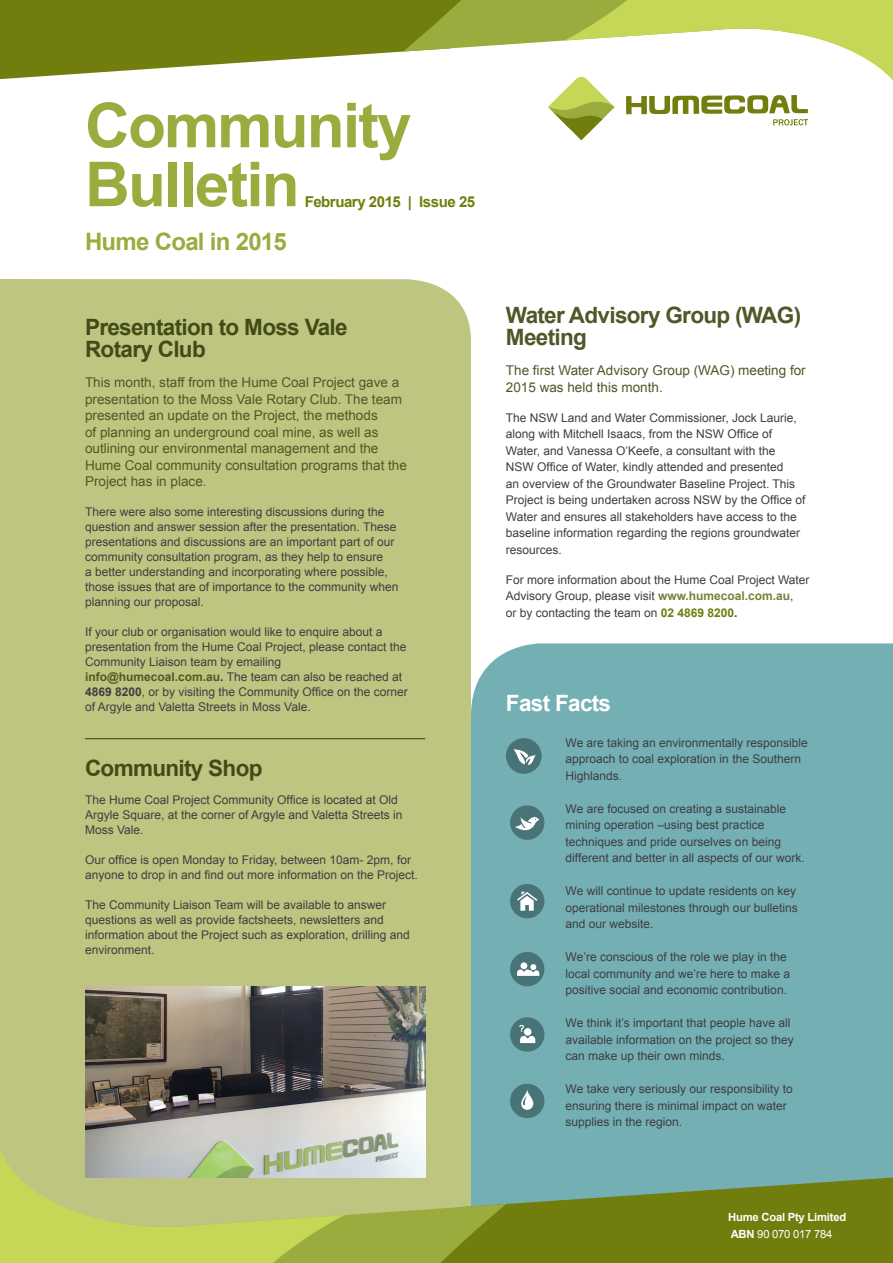
<style>
.page{position:relative;width:893px;height:1263px;background:#fff}
.page>*{position:absolute;margin:0;border:0;box-sizing:border-box;transform-origin:0 0}
.t1{font:700 62.1px "Arial";letter-spacing:-.03em;color:#9bac3f}
.t2{font:700 24px "Arial";letter-spacing:-.03em;color:#9bac3f}
.t3{font:700 22.5px "Arial";letter-spacing:-.03em;color:#424b18}
.t4{font:700 22.5px/22.5px "Arial";letter-spacing:-.03em;color:#4f5827}
.t5{font:700 22.5px "Arial";letter-spacing:-.03em;color:#fff}
.t6{font:700 15px "Arial";letter-spacing:-.03em;color:#717d0c}
.t7{font:13.5px/16.5px "Arial";color:#4f5827}
.t8{font:12px/16.5px "Arial";color:#3e3e3f}
.t9{font:700 11.25px "Arial";letter-spacing:-.02em;color:#fff}
.t10{font:11.25px "Arial";letter-spacing:-.02em;color:#fff}
.s1{font-weight:700;color:#4f5827}
.s2{font-weight:700}
.s3{font-weight:700;color:#778138}
.s4{font-weight:700;color:#717d0c}
.s5{font-weight:700;color:#424b18}
</style>
<div class="page">
<div style="left:0;top:279px;width:471px;height:868px;background:#bec581"></div>
<div style="left:471px;top:643px;width:422px;height:504px;background:#74afb4"></div>
<svg style="left:0;top:0;width:278px;height:80px;fill:#717d0c"></svg>
<svg style="left:278px;top:0;width:151px;height:61px;fill:#717d0c"></svg>
<svg style="left:632px;top:1147px;width:261px;height:116px;fill:#717d0c"></svg>
<svg style="left:480px;top:1147px;width:152px;height:116px;fill:#717d0c"></svg>
<svg style="left:0;top:1147px;width:480px;height:116px"></svg>
<svg style="left:429px;top:0;width:464px;height:140px"></svg>
<hr style="left:85px;top:738px;width:340px;height:1px;background:#424b18">
<img style="left:85px;top:986px;width:340px;height:192px">
<div style="left:510px;top:805px;width:34px;height:35px;background:#497477;border-radius:50%"></div>
<svg style="left:509px;top:812px;width:33px;height:22px"></svg>
<div style="left:506px;top:738px;width:36px;height:36px;background:#497477;border-radius:50%"></div>
<svg style="left:512px;top:749px;width:26px;height:32px"></svg>
<div style="left:510px;top:884px;width:34px;height:34px;background:#497477;border-radius:50%"></div>
<svg style="left:517px;top:892px;width:20px;height:19px"></svg>
<div style="left:510px;top:952px;width:34px;height:34px;background:#497477;border-radius:50%"></div>
<svg style="left:517px;top:962px;width:22px;height:14px"></svg>
<div style="left:510px;top:1017px;width:34px;height:35px;background:#497477;border-radius:50%"></div>
<svg style="left:519px;top:1025px;width:16px;height:18px"></svg>
<div style="left:510px;top:1084px;width:34px;height:34px;background:#497477;border-radius:50%"></div>
<svg style="left:521px;top:1089px;width:13px;height:21px"></svg>
<p class="t1" style="left:85px;top:84px;width:328px">Community</p>
<p class="t1" style="left:85px;top:143px;width:216px">Bulletin</p>
<p class="t6" style="left:305px;top:191px;width:172px">February 2015 | Issue 25</p>
<p class="t2" style="left:85px;top:226px;width:203px">Hume Coal in 2015</p>
<p class="t3" style="left:85px;top:312px;width:264px">Presentation to Moss Vale</p>
<p class="t3" style="left:85px;top:334px;width:122px">Rotary Club</p>
<p class="t7" style="left:85px;top:374px;width:323px">This month, staff from the Hume Coal Project gave a presentation to the Moss Vale Rotary Club. The team presented an update on the Project, the methods<br>of planning an underground coal mine, as well as outlining our environmental management and the Hume Coal community consultation programs that the Project has in place.</p>
<p class="t8" style="left:85px;top:504px;width:315px;line-height:15px">There were also some interesting discussions during the question and answer session after the presentation. These presentations and discussions are an important part of our community consultation program, as they help to ensure<br>a better understanding and incorporating where possible, those issues that are of importance to the community when planning our proposal.</p>
<p class="t8" style="left:85px;top:624px;width:323px;line-height:15px">If your club or organisation would like to enquire about a presentation from the Hume Coal Project, please contact the<br>Community Liaison team by emailing</p>
<p class="t8" style="left:85px;top:669px;width:324px;line-height:15px"><span class="s1">info@humecoal.com.au</span><span class="s2">.</span> The team can also be reached at<br><span class="s2">4869 8200</span>, or by visiting the Community Office on the corner of Argyle and Valetta Streets in Moss Vale.</p>
<p class="t3" style="left:85px;top:753px;width:179px">Community Shop</p>
<p class="t8" style="left:85px;top:792px;width:319px;line-height:15px">The Hume Coal Project Community Office is located at Old<br>Argyle Square, at the corner of Argyle and Valetta Streets in<br>Moss Vale.</p>
<p class="t8" style="left:85px;top:852px;width:334px;line-height:15px">Our office is open Monday to Friday, between 10am- 2pm, for anyone to drop in and find out more information on the Project.</p>
<p class="t8" style="left:85px;top:897px;width:326px;line-height:15px">The Community Liaison Team will be available to answer questions as well as provide factsheets, newsletters and information about the Project such as exploration, drilling and environment.</p>
<p class="t4" style="left:506px;top:304px;width:297px">Water Advisory Group (WAG)<br>Meeting</p>
<p class="t7" style="left:506px;top:362px;width:301px">The first Water Advisory Group (WAG) meeting for<br>2015 was held this month.</p>
<p class="t8" style="left:506px;top:409px;width:301px">The NSW Land and Water Commissioner, Jock Laurie, along with Mitchell Isaacs, from the NSW Office of Water, and Vanessa O’Keefe, a consultant with the NSW Office of Water, kindly attended and presented<br>an overview of the Groundwater Baseline Project. This Project is being undertaken across NSW by the Office of Water and ensures all stakeholders have access to the baseline information regarding the regions groundwater resources.</p>
<p class="t8" style="left:506px;top:571px;width:305px">For more information about the Hume Coal Project Water<br>Advisory Group, please visit <span class="s3">www.humecoal.com.au</span>,</p>
<p class="t8" style="left:506px;top:604px;width:233px">or by contacting the team on <span class="s4">02 4869 8200</span><span class="s5">.</span></p>
<p class="t5" style="left:506px;top:688px;width:107px">Fast Facts</p>
<p class="t8" style="left:566px;top:734px;width:244px">We are taking an environmentally responsible approach to coal exploration in the Southern<br>Highlands.</p>
<p class="t8" style="left:566px;top:800px;width:241px">We are focused on creating a sustainable mining operation –using best practice techniques and pride ourselves on being different and better in all aspects of our work.</p>
<p class="t8" style="left:566px;top:883px;width:234px">We will continue to update residents on key operational milestones through our bulletins and our website.</p>
<p class="t8" style="left:566px;top:949px;width:226px">We’re conscious of the role we play in the local community and we’re here to make a positive social and economic contribution.</p>
<p class="t8" style="left:566px;top:1015px;width:230px">We think it’s important that people have all available information on the project so they can make up their own minds.</p>
<p class="t8" style="left:566px;top:1081px;width:229px">We take very seriously our responsibility to ensuring there is minimal impact on water supplies in the region.</p>
<p class="t9" style="left:728px;top:1210px;width:120px">Hume Coal Pty Limited</p>
<p class="t10" style="left:731px;top:1226px;width:103px"><span class="s2">ABN</span> 90 070 017 784</p>
</div>
